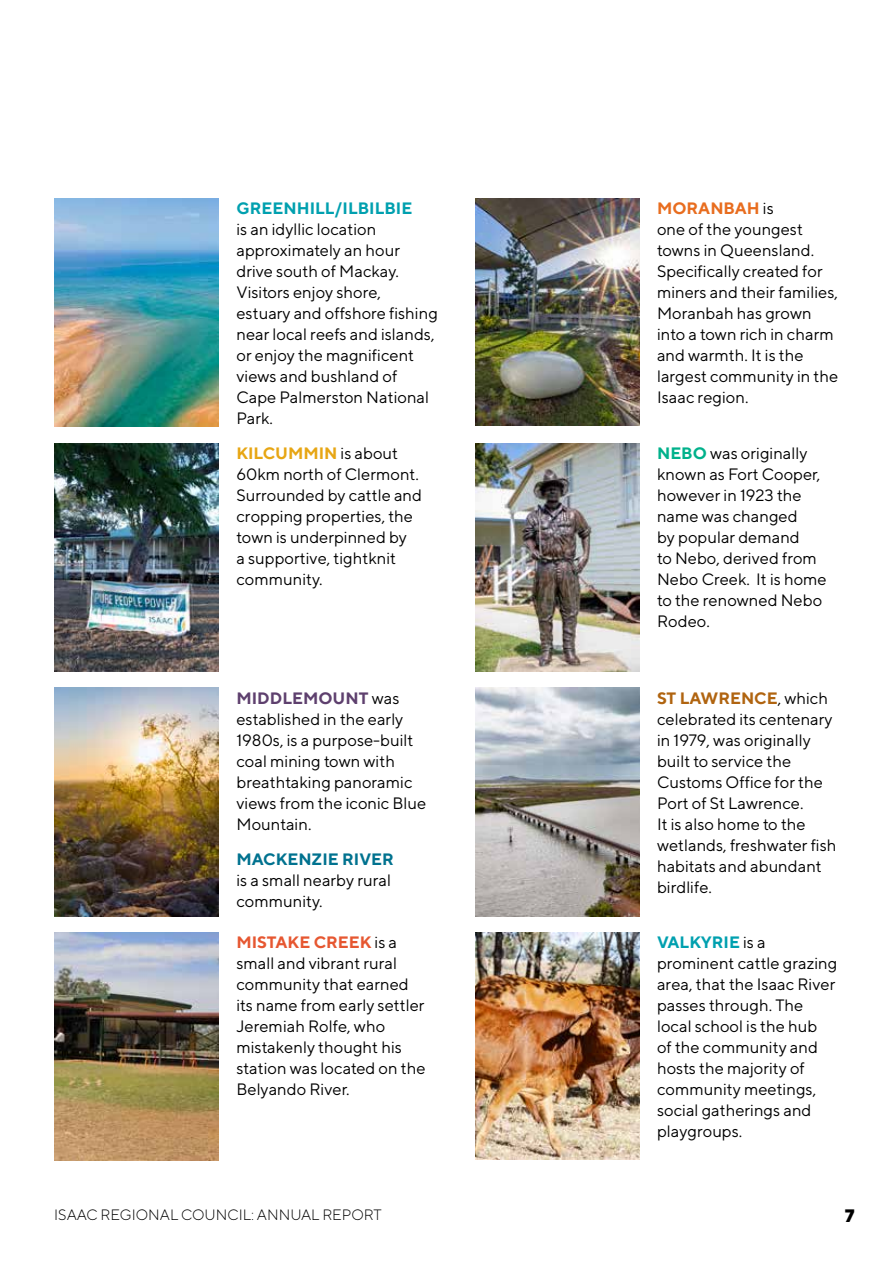
<style>
.page{position:relative;width:893px;height:1263px;background:#fff}
.page>*{position:absolute;margin:0;border:0;box-sizing:border-box;transform-origin:0 0}
.t1{font:800 18px "TT Norms";color:#000}
.t2{font:16.5px/21px "TT Norms";color:#000}
.t3{font:700 16.5px "TT Norms";color:#00a0af}
.t4{font:700 16.5px "TT Norms";color:#00728f}
.t5{font:300 15px "TT Norms";color:#000}
.s1{font-weight:700;color:#e7a614}
.s2{font-weight:700;color:#5e406e}
.s3{font-weight:700;color:#e65731}
.s4{font-weight:700;color:#e86d1f}
.s5{font-weight:700;color:#00b18b}
.s6{font-weight:700;color:#b06410}
.s7{font-weight:700;color:#00a0af}
</style>
<div class="page">
<img style="left:54px;top:932px;width:164px;height:229px">
<img style="left:54px;top:443px;width:164px;height:228px">
<img style="left:54px;top:688px;width:164px;height:228px">
<img style="left:476px;top:199px;width:164px;height:227px">
<img style="left:476px;top:443px;width:164px;height:228px">
<img style="left:476px;top:688px;width:164px;height:228px">
<img style="left:476px;top:932px;width:164px;height:228px">
<img style="left:54px;top:199px;width:164px;height:228px">
<p class="t3" style="left:236px;top:198px;width:177px">GREENHILL/ILBILBIE</p>
<p class="t2" style="left:236px;top:218px;width:203px">is an idyllic location approximately an hour drive south of Mackay.<br>Visitors enjoy shore, estuary and offshore fishing near local reefs and islands, or enjoy the magnificent views and bushland of<br>Cape Palmerston National<br>Park.</p>
<p class="t2" style="left:236px;top:442px;width:187px"><span class="s1">KILCUMMIN</span> is about<br>60km north of Clermont.<br>Surrounded by cattle and cropping properties, the town is underpinned by<br>a supportive, tightknit community.</p>
<p class="t2" style="left:236px;top:687px;width:191px"><span class="s2">MIDDLEMOUNT</span> was established in the early<br>1980s, is a purpose-built coal mining town with breathtaking panoramic views from the iconic Blue<br>Mountain.</p>
<p class="t4" style="left:236px;top:849px;width:159px">MACKENZIE RIVER</p>
<p class="t2" style="left:236px;top:869px;width:156px">is a small nearby rural community.</p>
<p class="t2" style="left:236px;top:932px;width:191px"><span class="s3">MISTAKE CREEK</span> is a small and vibrant rural community that earned its name from early settler<br>Jeremiah Rolfe, who mistakenly thought his station was located on the<br>Belyando River.</p>
<p class="t2" style="left:657px;top:197px;width:183px"><span class="s4">MORANBAH</span> is<br>one of the youngest towns in Queensland.<br>Specifically created for miners and their families,<br>Moranbah has grown into a town rich in charm and warmth. It is the largest community in the<br>Isaac region.</p>
<p class="t2" style="left:657px;top:443px;width:171px"><span class="s5">NEBO</span> was originally known as Fort Cooper, however in 1923 the name was changed<br>by popular demand<br>to Nebo, derived from<br>Nebo Creek. It is home to the renowned Nebo<br>Rodeo.</p>
<p class="t2" style="left:657px;top:687px;width:181px"><span class="s6">ST LAWRENCE</span>, which celebrated its centenary in 1979, was originally built to service the<br>Customs Office for the<br>Port of St Lawrence.<br>It is also home to the wetlands, freshwater fish habitats and abundant birdlife.</p>
<p class="t2" style="left:657px;top:932px;width:182px"><span class="s7">VALKYRIE</span> is a prominent cattle grazing area, that the Isaac River passes through. The local school is the hub<br>of the community and hosts the majority of community meetings, social gatherings and playgroups.</p>
<p class="t5" style="left:54px;top:1205px;width:329px">ISAAC REGIONAL COUNCIL: ANNUAL REPORT</p>
<p class="t1" style="left:845px;top:1204px;width:11px">7</p>
</div>
